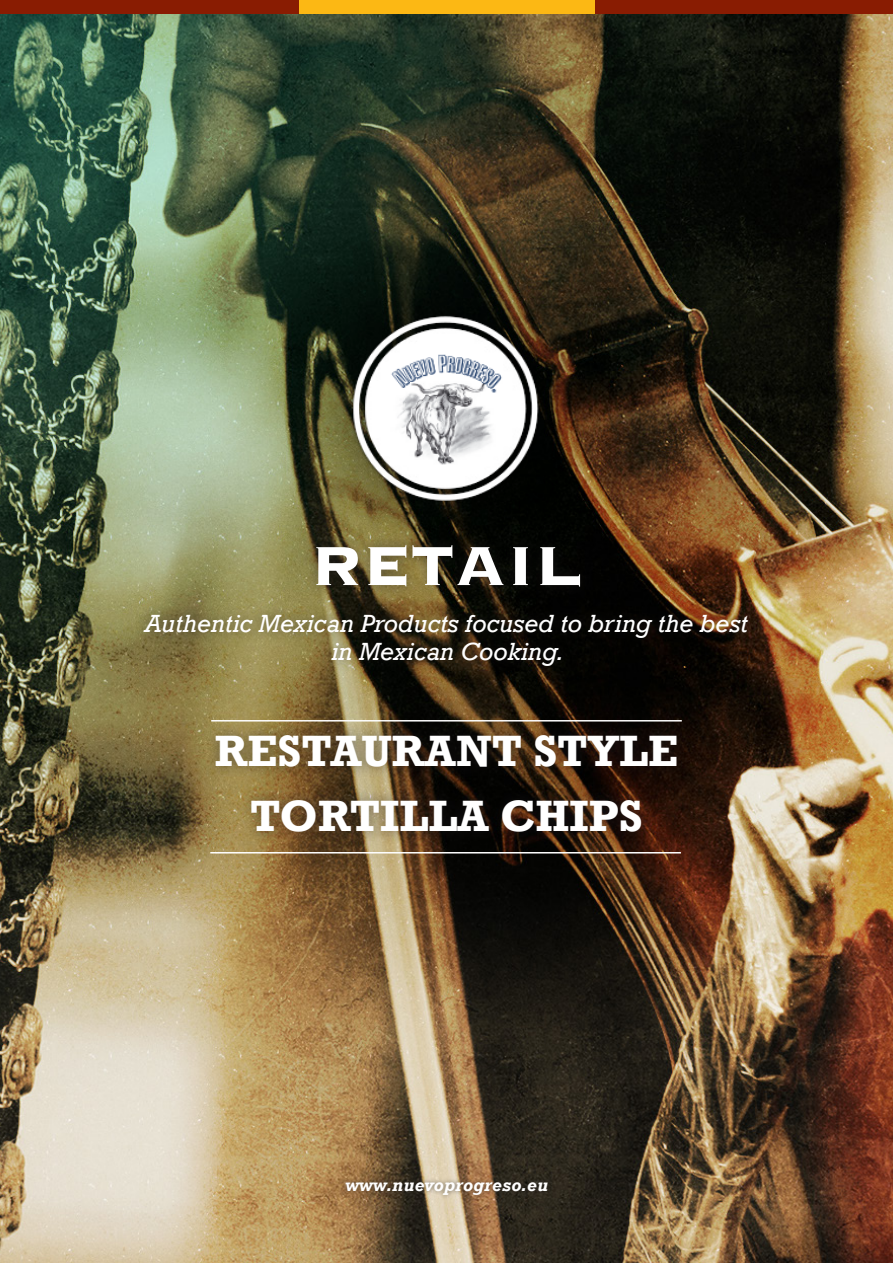
<style>
.page{position:relative;width:893px;height:1263px;background:#fff}
.page>*{position:absolute;margin:0;border:0;box-sizing:border-box;transform-origin:0 0}
.t1{font:700 72px "Copperplate";color:#fff}
.t2{font:700 45px "Rockwell";color:#fff}
.t3{font:italic 25.5px/28.5px "Rockwell";color:#fff;text-align:center}
.t4{font:italic 700 18px "Rockwell";letter-spacing:.01em;color:#fff}
</style>
<div class="page">
<img style="left:0;top:14px;width:893px;height:1249px">
<div style="left:0;top:0;width:299px;height:14px;background:#891c02"></div>
<div style="left:594px;top:0;width:299px;height:14px;background:#891c02"></div>
<div style="left:299px;top:0;width:295px;height:14px;background:#fcb814"></div>
<div style="left:203px;top:723px;width:486px;height:121px;background:#231f20;opacity:.5"></div>
<div style="left:341px;top:1177px;width:211px;height:22px;background:#231f20;opacity:.5"></div>
<hr style="left:211px;top:720px;width:471px;height:1px;background:#fff">
<img style="left:268px;top:230px;width:357px;height:304px">
<div style="left:132px;top:534px;width:628px;height:144px;background:#231f20;opacity:.5"></div>
<hr style="left:210px;top:852px;width:471px;height:1px;background:#fff">
<p class="t1" style="left:310px;top:518px;width:274px">RETAIL</p>
<p class="t3" style="left:145px;top:609px;width:604px">Authentic Mexican Products focused to bring the best in Mexican Cooking.</p>
<p class="t2" style="left:215px;top:724px;width:465px">RESTAURANT STYLE</p>
<p class="t2" style="left:250px;top:788px;width:394px">TORTILLA CHIPS</p>
<p class="t4" style="left:345px;top:1174px;width:204px">www.nuevoprogreso.eu</p>
</div>
